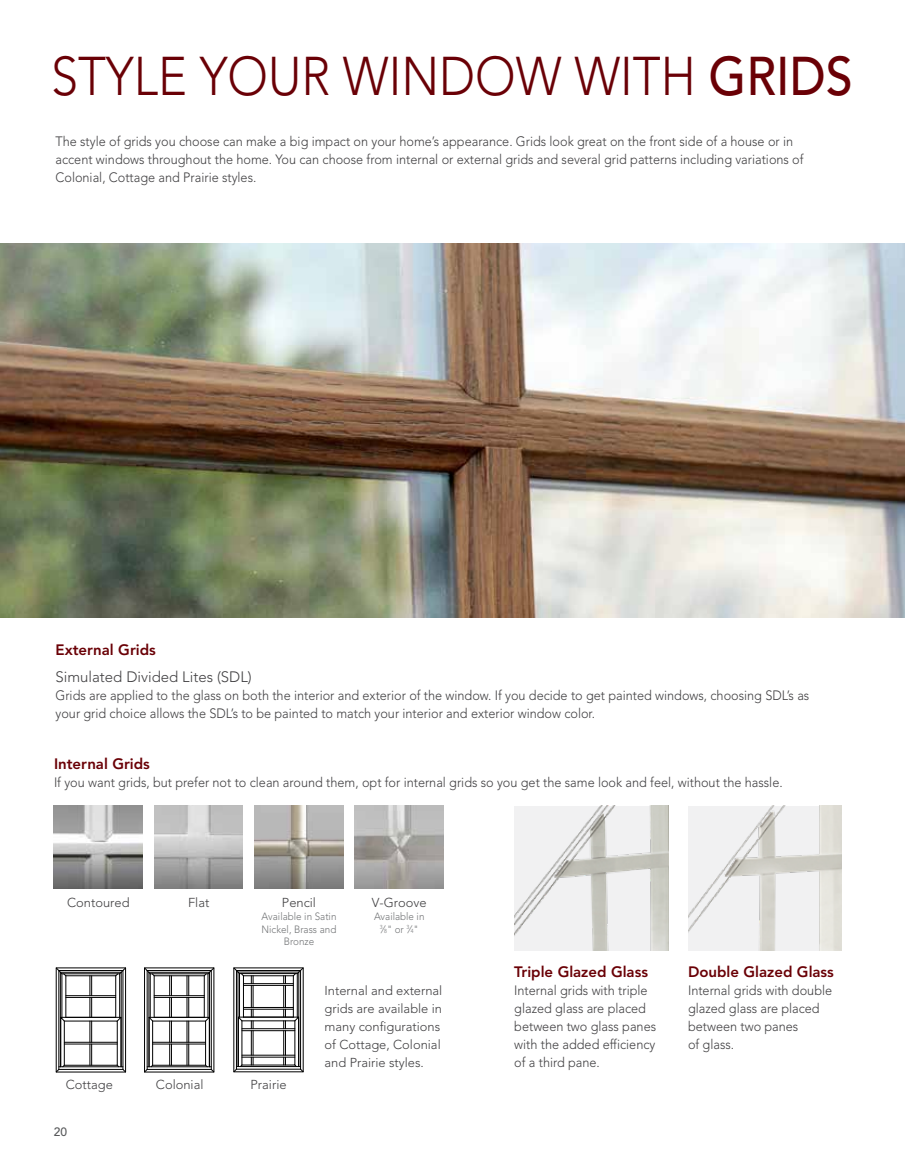
<style>
.page{position:relative;width:905px;height:1175px;background:#fff}
.page>*{position:absolute;margin:0;border:0;box-sizing:border-box;transform-origin:0 0}
.t1{font:300 54px "Avenir LT Std";color:#6a0006;scale:.9 1}
.t2{font:800 15px "Avenir LT Std";color:#6a0006}
.t3{font:300 15px "Avenir LT Std";color:#414042}
.t4{font:300 13.5px/18px "Avenir LT Std";color:#414042;scale:.94 1}
.t5{font:300 12.9px/18px "Avenir LT Std";color:#414042}
.t6{font:500 12px "Avenir LT Std";color:#58595b}
.t7{font:300 10.5px/12.6px "Avenir LT Std";color:#727476;text-align:center;scale:.94 1}
.s1{font-weight:500}
.s2{font-size:5.7px}
</style>
<div class="page">
<img style="left:0;top:243px;width:904px;height:374px">
<hr style="left:147px;top:1069px;width:64px;height:1px;background:#000">
<hr style="left:147px;top:1066px;width:64px;height:1px;background:#000">
<hr style="left:208px;top:973px;width:1px;height:44px;background:#000">
<hr style="left:150px;top:973px;width:58px;height:1px;background:#000">
<hr style="left:209px;top:972px;width:1px;height:94px;background:#000">
<hr style="left:211px;top:970px;width:1px;height:99px;background:#000">
<hr style="left:149px;top:972px;width:60px;height:1px;background:#000">
<hr style="left:147px;top:970px;width:64px;height:1px;background:#000">
<hr style="left:204px;top:975px;width:1px;height:42px;background:#000">
<hr style="left:154px;top:975px;width:50px;height:1px;background:#000">
<div style="left:144px;top:967px;width:70px;height:105px;border:1px solid #000"></div>
<hr style="left:154px;top:975px;width:1px;height:42px;background:#000">
<hr style="left:152px;top:1021px;width:1px;height:44px;background:#000">
<hr style="left:149px;top:1017px;width:60px;height:1px;background:#000">
<svg style="left:187px;top:975px;width:2px;height:90px"></svg>
<svg style="left:169px;top:975px;width:3px;height:90px"></svg>
<hr style="left:154px;top:997px;width:50px;height:1px;background:#000">
<hr style="left:154px;top:995px;width:50px;height:1px;background:#000">
<hr style="left:153px;top:1043px;width:52px;height:1px;background:#000">
<hr style="left:153px;top:1042px;width:52px;height:1px;background:#000">
<svg style="left:205px;top:1016px;width:4px;height:5px"></svg>
<svg style="left:148px;top:1016px;width:5px;height:5px"></svg>
<hr style="left:149px;top:972px;width:1px;height:94px;background:#000">
<hr style="left:147px;top:970px;width:1px;height:99px;background:#000">
<hr style="left:150px;top:973px;width:1px;height:44px;background:#000">
<svg style="left:144px;top:1064px;width:9px;height:8px"></svg>
<svg style="left:205px;top:1064px;width:9px;height:8px"></svg>
<svg style="left:204px;top:967px;width:10px;height:9px"></svg>
<svg style="left:144px;top:967px;width:11px;height:9px"></svg>
<svg style="left:233px;top:967px;width:71px;height:105px"></svg>
<svg style="left:56px;top:967px;width:70px;height:105px"></svg>
<img style="left:514px;top:806px;width:154px;height:144px">
<img style="left:688px;top:806px;width:153px;height:144px">
<img style="left:254px;top:806px;width:89px;height:82px">
<img style="left:154px;top:806px;width:89px;height:82px">
<img style="left:54px;top:806px;width:88px;height:82px">
<img style="left:355px;top:806px;width:88px;height:82px">
<h1 class="t1" style="left:51px;top:44px;width:892px">STYLE YOUR WINDOW WITH <span class="s1">GRIDS</span></h1>
<p class="t4" style="left:55px;top:132px;width:797px">The style of grids you choose can make a big impact on your home’s appearance. Grids look great on the front side of a house or in accent windows throughout the home. You can choose from internal or external grids and several grid patterns including variations of<br>Colonial, Cottage and Prairie styles.</p>
<p class="t2" style="left:55px;top:641px;width:102px">External Grids</p>
<p class="t3" style="left:55px;top:668px;width:198px">Simulated Divided Lites (SDL)</p>
<p class="t4" style="left:55px;top:687px;width:803px">Grids are applied to the glass on both the interior and exterior of the window. If you decide to get painted windows, choosing SDL’s as your grid choice allows the SDL’s to be painted to match your interior and exterior window color.</p>
<p class="t2" style="left:54px;top:754px;width:97px">Internal Grids</p>
<p class="t4" style="left:54px;top:773px;width:776px">If you want grids, but prefer not to clean around them, opt for internal grids so you get the same look and feel, without the hassle.</p>
<p class="t5" style="left:67px;top:894px;width:64px">Contoured</p>
<p class="t5" style="left:188px;top:894px;width:23px">Flat</p>
<p class="t5" style="left:372px;top:894px;width:56px">V-Groove</p>
<p class="t7" style="left:374px;top:910px;width:55px">Available in<br><sup>3</sup>⁄<span class="s2">8</span>" or <sup>3</sup>⁄<span class="s2">4</span>"</p>
<p class="t5" style="left:282px;top:894px;width:36px">Pencil</p>
<p class="t7" style="left:261px;top:910px;width:81px">Available in Satin<br>Nickel, Brass and<br>Bronze</p>
<p class="t5" style="left:324px;top:981px;width:119px">Internal and external grids are available in many configurations of Cottage, Colonial and Prairie styles.</p>
<p class="t5" style="left:66px;top:1075px;width:49px">Cottage</p>
<p class="t5" style="left:156px;top:1075px;width:49px">Colonial</p>
<p class="t5" style="left:250px;top:1075px;width:38px">Prairie</p>
<p class="t6" style="left:54px;top:1124px;width:15px">20</p>
<p class="t2" style="left:514px;top:963px;width:135px">Triple Glazed Glass</p>
<p class="t4" style="left:514px;top:981px;width:152px">Internal grids with triple glazed glass are placed between two glass panes with the added efficiency of a third pane.</p>
<p class="t2" style="left:688px;top:963px;width:147px">Double Glazed Glass</p>
<p class="t4" style="left:688px;top:981px;width:155px">Internal grids with double glazed glass are placed between two panes<br>of glass.</p>
</div>
